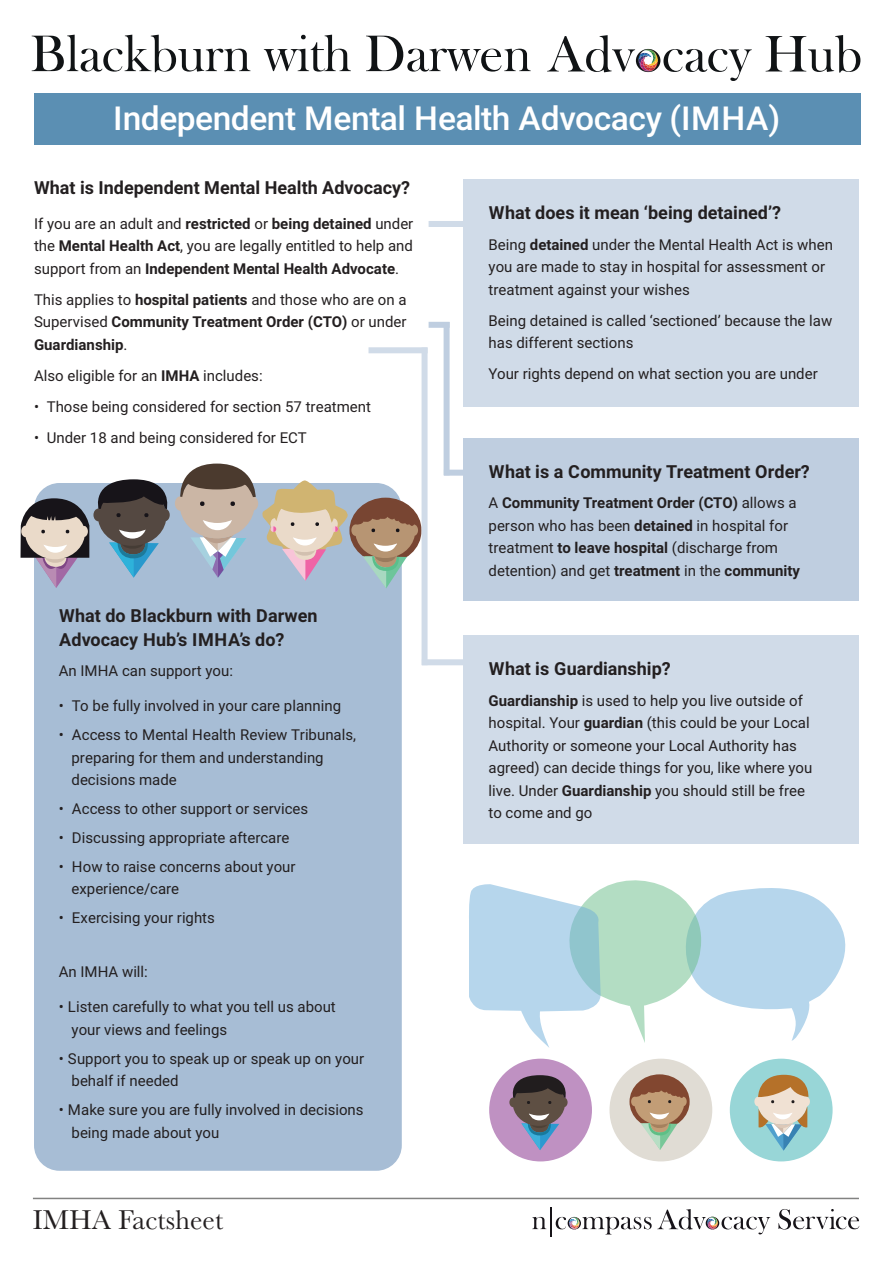
<style>
.page{position:relative;width:893px;height:1263px;background:#fff}
.page>*{position:absolute;margin:0;border:0;box-sizing:border-box;transform-origin:0 0}
.t1{font:500 33px "Roboto";letter-spacing:-.015em;color:#fff}
.t2{font:28.35px "Baskerville";color:#231f20}
.t3{font:700 18px/24px "Roboto";color:#231f20}
.t4{font:15px/22.5px "Roboto";color:#231f20}
.t5{font:700 15px/22.5px "Roboto";color:#231f20;text-align:justify}
.s1{font-weight:700}
.s2{font-weight:400}
</style>
<div class="page">
<div style="left:34px;top:483px;width:368px;height:688px;background:#a7bdd5;border-radius:26px"></div>
<div style="left:429px;top:221px;width:74px;height:6px;background:#d0dbe8"></div>
<div style="left:444px;top:470px;width:59px;height:6px;background:#bfcee0"></div>
<div style="left:429px;top:322px;width:21px;height:6px;background:#bfcee0"></div>
<svg style="left:532px;top:1217px;width:14px;height:12px"></svg>
<hr style="left:551px;top:1207px;width:1px;height:30px;background:#171419">
<svg style="left:556px;top:1209px;width:214px;height:25px"></svg>
<svg style="left:778px;top:1209px;width:81px;height:20px"></svg>
<div style="left:34px;top:94px;width:826px;height:51px;background:#5b8fb3"></div>
<svg style="left:32px;top:35px;width:218px;height:37px"></svg>
<svg style="left:264px;top:35px;width:87px;height:37px"></svg>
<svg style="left:366px;top:36px;width:165px;height:36px"></svg>
<svg style="left:547px;top:35px;width:205px;height:46px"></svg>
<svg style="left:766px;top:35px;width:94px;height:38px"></svg>
<hr style="left:33px;top:1198px;width:826px;height:1px;background:#828281">
<svg style="left:21px;top:464px;width:397px;height:124px"></svg>
<div style="left:444px;top:322px;width:6px;height:153px;background:#bfcee0"></div>
<div style="left:422px;top:659px;width:59px;height:6px;background:#d0dbe8"></div>
<div style="left:368px;top:347px;width:60px;height:6px;background:#d0dbe8"></div>
<div style="left:422px;top:347px;width:6px;height:318px;background:#d0dbe8"></div>
<div style="left:463px;top:635px;width:396px;height:208px;background:#d0dbe8"></div>
<div style="left:463px;top:438px;width:396px;height:162px;background:#bfcee0"></div>
<div style="left:463px;top:179px;width:396px;height:227px;background:#d0dbe8"></div>
<div style="left:489px;top:1059px;width:103px;height:102px;background:#bf91c2;border-radius:50%"></div>
<div style="left:609px;top:1059px;width:103px;height:102px;background:#e0dcd4;border-radius:50%"></div>
<div style="left:730px;top:1059px;width:103px;height:102px;background:#98d6d7;border-radius:50%"></div>
<svg style="left:507px;top:1075px;width:61px;height:75px"></svg>
<div style="left:629px;top:1074px;width:61px;height:55px;background:#824730;border-radius:50%"></div>
<svg style="left:631px;top:1090px;width:56px;height:60px"></svg>
<svg style="left:754px;top:1075px;width:56px;height:76px"></svg>
<svg style="left:469px;top:880px;width:377px;height:168px"></svg>
<h1 class="t1" style="left:113px;top:99px;width:669px">Independent Mental Health Advocacy (IMHA)</h1>
<p class="t3" style="left:34px;top:175px;width:378px">What is Independent Mental Health Advocacy?</p>
<p class="t4" style="left:34px;top:212px;width:381px;text-align:justify">If you are an adult and <span class="s1">restricted</span> or <span class="s1">being detained</span> under the <span class="s1">Mental Health Act</span>, you are legally entitled to help and support from an <span class="s1">Independent Mental Health Advocate</span>.</p>
<p class="t5" style="left:34px;top:288px;width:374px"><span class="s2">This applies to</span> hospital patients <span class="s2">and those who are on a Supervised</span> Community Treatment Order (CTO) <span class="s2">or under </span>Guardianship<span class="s2">.</span></p>
<p class="t4" style="left:34px;top:364px;width:230px">Also eligible for an <span class="s1">IMHA</span> includes:</p>
<p class="t4" style="left:34px;top:395px;width:338px">• Those being considered for section 57 treatment</p>
<p class="t4" style="left:34px;top:426px;width:274px">• Under 18 and being considered for ECT</p>
<p class="t3" style="left:59px;top:603px;width:260px">What do Blackburn with Darwen<br>Advocacy Hub’s IMHA’s do?</p>
<p class="t4" style="left:59px;top:660px;width:176px">An IMHA can support you:</p>
<p class="t4" style="left:59px;top:695px;width:284px">• To be fully involved in your care planning</p>
<p class="t4" style="left:72px;top:724px;width:286px;text-indent:-13px">• Access to Mental Health Review Tribunals, preparing for them and understanding decisions made</p>
<p class="t4" style="left:59px;top:797px;width:251px">• Access to other support or services</p>
<p class="t4" style="left:59px;top:826px;width:232px">• Discussing appropriate aftercare</p>
<p class="t4" style="left:72px;top:855px;width:226px;text-indent:-13px">• How to raise concerns about your experience/care</p>
<p class="t4" style="left:59px;top:907px;width:158px">• Exercising your rights</p>
<p class="t4" style="left:59px;top:961px;width:91px">An IMHA will:</p>
<p class="t4" style="left:72px;top:996px;width:266px;text-indent:-13px">• Listen carefully to what you tell us about your views and feelings</p>
<p class="t4" style="left:72px;top:1047px;width:294px;text-indent:-13px">• Support you to speak up or speak up on your behalf if needed</p>
<p class="t4" style="left:72px;top:1098px;width:294px;text-indent:-13px">• Make sure you are fully involved in decisions being made about you</p>
<h2 class="t2" style="left:33px;top:1202px;width:192px">IMHA Factsheet</h2>
<p class="t3" style="left:489px;top:201px;width:294px">What does it mean ‘being detained’?</p>
<p class="t4" style="left:489px;top:233px;width:346px">Being <span class="s1">detained</span> under the Mental Health Act is when you are made to stay in hospital for assessment or treatment against your wishes</p>
<p class="t4" style="left:489px;top:309px;width:345px">Being detained is called ‘sectioned’ because the law has different sections</p>
<p class="t4" style="left:489px;top:363px;width:331px">Your rights depend on what section you are under</p>
<p class="t3" style="left:489px;top:460px;width:322px">What is a Community Treatment Order?</p>
<p class="t4" style="left:489px;top:492px;width:313px">A <span class="s1">Community Treatment Order (CTO)</span> allows a person who has been <span class="s1">detained</span> in hospital for treatment <span class="s1">to leave hospital</span> (discharge from detention) and get <span class="s1">treatment</span> in the <span class="s1">community</span></p>
<p class="t3" style="left:489px;top:657px;width:183px">What is Guardianship?</p>
<p class="t4" style="left:489px;top:689px;width:325px"><span class="s1">Guardianship</span> is used to help you live outside of hospital. Your <span class="s1">guardian</span> (this could be your Local Authority or someone your Local Authority has agreed) can decide things for you, like where you live. Under <span class="s1">Guardianship</span> you should still be free to come and go</p>
</div>
